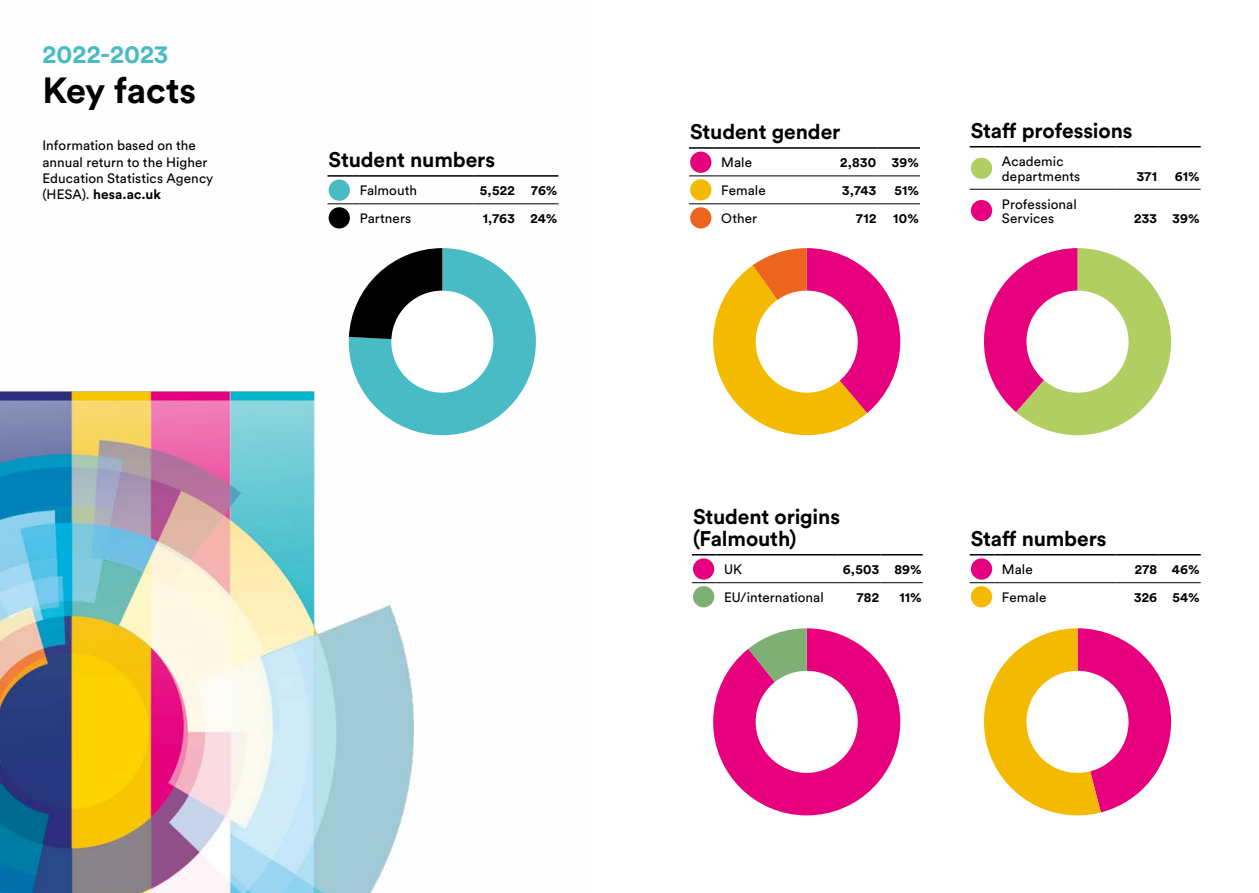
<style>
.page{position:relative;width:1259px;height:893px;background:#fff}
.page>*{position:absolute;margin:0;border:0;box-sizing:border-box;transform-origin:0 0}
.V_Large_Headings{font:700 36px "Circular Pro";letter-spacing:-.005em;color:#000}
.t1{font:700 25.5px "Circular Pro";letter-spacing:.005em;color:#48bbc4}
.t2{font:700 21px/22.6px "Circular Pro";letter-spacing:-.005em;color:#000}
.t3{font:13.5px/16.2px "Circular Pro";letter-spacing:.005em;color:#000}
.t4{font:700 13.5px "Circular Pro";letter-spacing:.02em;color:#000}
.s1{font-weight:700}
</style>
<div class="page">
<svg style="left:983px;top:628px;width:188px;height:188px"></svg>
<svg style="left:713px;top:628px;width:187px;height:187px"></svg>
<svg style="left:983px;top:248px;width:188px;height:187px"></svg>
<svg style="left:713px;top:248px;width:187px;height:188px"></svg>
<img style="left:0;top:175px;width:559px;height:718px">
<div style="left:349px;top:248px;width:187px;height:187px;background:#48bbc4;border-radius:93px"></div>
<svg style="left:349px;top:248px;width:93px;height:91px"></svg>
<svg style="left:327px;top:204px;width:31px;height:1px"></svg>
<hr style="left:358px;top:204px;width:115px;height:1px;background:#000">
<hr style="left:473px;top:204px;width:43px;height:1px;background:#000">
<hr style="left:516px;top:204px;width:42px;height:1px;background:#000">
<hr style="left:327px;top:175px;width:25px;height:2px;background:#000">
<svg style="left:352px;top:175px;width:6px;height:2px"></svg>
<hr style="left:358px;top:175px;width:115px;height:2px;background:#000">
<hr style="left:473px;top:175px;width:43px;height:2px;background:#000">
<hr style="left:516px;top:175px;width:42px;height:2px;background:#000">
<div style="left:329px;top:179px;width:21px;height:22px;background:#48bbc4;border-radius:50%"></div>
<div style="left:329px;top:207px;width:21px;height:21px;background:#000;border-radius:50%"></div>
<hr style="left:689px;top:147px;width:24px;height:2px;background:#000">
<svg style="left:713px;top:147px;width:7px;height:2px"></svg>
<hr style="left:720px;top:147px;width:115px;height:2px;background:#000">
<hr style="left:835px;top:147px;width:42px;height:2px;background:#000">
<hr style="left:877px;top:147px;width:43px;height:2px;background:#000">
<svg style="left:689px;top:176px;width:31px;height:1px"></svg>
<hr style="left:720px;top:176px;width:115px;height:1px;background:#000">
<hr style="left:835px;top:176px;width:42px;height:1px;background:#000">
<hr style="left:877px;top:176px;width:43px;height:1px;background:#000">
<svg style="left:689px;top:204px;width:31px;height:1px"></svg>
<hr style="left:720px;top:204px;width:115px;height:1px;background:#000">
<hr style="left:835px;top:204px;width:42px;height:1px;background:#000">
<hr style="left:877px;top:204px;width:43px;height:1px;background:#000">
<div style="left:690px;top:152px;width:21px;height:21px;background:#e6007d;border-radius:50%"></div>
<div style="left:690px;top:179px;width:21px;height:21px;background:#f3ba00;border-radius:50%"></div>
<div style="left:690px;top:207px;width:21px;height:21px;background:#ec641d;border-radius:50%"></div>
<svg style="left:692px;top:554px;width:31px;height:1px"></svg>
<hr style="left:723px;top:554px;width:114px;height:1px;background:#000">
<hr style="left:837px;top:554px;width:43px;height:1px;background:#000">
<hr style="left:880px;top:554px;width:43px;height:1px;background:#000">
<svg style="left:692px;top:582px;width:31px;height:1px"></svg>
<hr style="left:723px;top:582px;width:114px;height:1px;background:#000">
<hr style="left:837px;top:582px;width:43px;height:1px;background:#000">
<hr style="left:880px;top:582px;width:43px;height:1px;background:#000">
<div style="left:693px;top:558px;width:21px;height:22px;background:#e6007d;border-radius:50%"></div>
<div style="left:693px;top:586px;width:21px;height:21px;background:#7eaf75;border-radius:50%"></div>
<svg style="left:969px;top:146px;width:31px;height:1px"></svg>
<hr style="left:1000px;top:146px;width:115px;height:1px;background:#000">
<hr style="left:1115px;top:146px;width:43px;height:1px;background:#000">
<hr style="left:1158px;top:146px;width:42px;height:1px;background:#000">
<svg style="left:969px;top:189px;width:31px;height:1px"></svg>
<hr style="left:1000px;top:189px;width:115px;height:1px;background:#000">
<hr style="left:1115px;top:189px;width:43px;height:1px;background:#000">
<hr style="left:1158px;top:189px;width:42px;height:1px;background:#000">
<div style="left:971px;top:158px;width:21px;height:21px;background:#b0ce62;border-radius:50%"></div>
<div style="left:971px;top:200px;width:21px;height:21px;background:#e6007d;border-radius:50%"></div>
<svg style="left:969px;top:554px;width:31px;height:1px"></svg>
<hr style="left:1000px;top:554px;width:115px;height:1px;background:#000">
<hr style="left:1115px;top:554px;width:43px;height:1px;background:#000">
<hr style="left:1158px;top:554px;width:42px;height:1px;background:#000">
<svg style="left:969px;top:582px;width:31px;height:1px"></svg>
<hr style="left:1000px;top:582px;width:115px;height:1px;background:#000">
<hr style="left:1115px;top:582px;width:43px;height:1px;background:#000">
<hr style="left:1158px;top:582px;width:42px;height:1px;background:#000">
<div style="left:971px;top:558px;width:21px;height:22px;background:#e6007d;border-radius:50%"></div>
<div style="left:971px;top:586px;width:21px;height:21px;background:#f3ba00;border-radius:50%"></div>
<div style="left:391px;top:291px;width:102px;height:102px;background:#fff;border-radius:50%"></div>
<div style="left:755px;top:291px;width:102px;height:102px;background:#fff;border-radius:50%"></div>
<div style="left:755px;top:671px;width:102px;height:102px;background:#fff;border-radius:50%"></div>
<div style="left:1026px;top:291px;width:102px;height:102px;background:#fff;border-radius:50%"></div>
<div style="left:1026px;top:671px;width:102px;height:102px;background:#fff;border-radius:50%"></div>
<p class="t1" style="left:43px;top:37px;width:127px">2022-2023</p>
<p class="V_Large_Headings" style="left:43px;top:66px;width:155px">Key facts</p>
<p class="t3" style="left:43px;top:137px;width:172px">Information based on the annual return to the Higher<br>Education Statistics Agency (HESA). <span class="s1">hesa.ac.uk</span></p>
<p class="t2" style="left:329px;top:148px;width:168px">Student numbers</p>
<p class="t3" style="left:360px;top:182px;width:59px">Falmouth</p>
<p class="t4" style="left:480px;top:181px;width:36px">5,522</p>
<p class="t4" style="left:531px;top:181px;width:28px">76%</p>
<p class="t3" style="left:360px;top:210px;width:53px">Partners</p>
<p class="t4" style="left:483px;top:209px;width:34px">1,763</p>
<p class="t4" style="left:530px;top:209px;width:28px">24%</p>
<p class="t2" style="left:690px;top:120px;width:152px">Student gender</p>
<p class="t3" style="left:721px;top:154px;width:32px">Male</p>
<p class="t4" style="left:840px;top:153px;width:38px">2,830</p>
<p class="t4" style="left:891px;top:153px;width:29px">39%</p>
<p class="t3" style="left:721px;top:182px;width:46px">Female</p>
<p class="t4" style="left:842px;top:181px;width:36px">3,743</p>
<p class="t4" style="left:894px;top:181px;width:26px">51%</p>
<p class="t3" style="left:721px;top:210px;width:37px">Other</p>
<p class="t4" style="left:856px;top:209px;width:22px">712</p>
<p class="t4" style="left:893px;top:209px;width:27px">10%</p>
<p class="t2" style="left:971px;top:119px;width:163px">Staff professions</p>
<p class="t3" style="left:1002px;top:154px;width:80px;line-height:14.5px">Academic departments</p>
<p class="t4" style="left:1136px;top:167px;width:22px">371</p>
<p class="t4" style="left:1175px;top:167px;width:26px">61%</p>
<p class="t3" style="left:1002px;top:196px;width:76px;line-height:14.5px">Professional<br>Services</p>
<p class="t4" style="left:1134px;top:209px;width:24px">233</p>
<p class="t4" style="left:1172px;top:209px;width:29px">39%</p>
<p class="t2" style="left:693px;top:504px;width:148px">Student origins (Falmouth)</p>
<p class="t3" style="left:724px;top:561px;width:20px">UK</p>
<p class="t4" style="left:843px;top:560px;width:38px">6,503</p>
<p class="t4" style="left:894px;top:560px;width:29px">89%</p>
<p class="t3" style="left:724px;top:589px;width:101px">EU/international</p>
<p class="t4" style="left:857px;top:588px;width:24px">782</p>
<p class="t4" style="left:899px;top:588px;width:24px">11%</p>
<p class="t2" style="left:971px;top:527px;width:137px">Staff numbers</p>
<p class="t3" style="left:1002px;top:561px;width:32px">Male</p>
<p class="t4" style="left:1134px;top:560px;width:24px">278</p>
<p class="t4" style="left:1172px;top:560px;width:29px">46%</p>
<p class="t3" style="left:1002px;top:589px;width:46px">Female</p>
<p class="t4" style="left:1134px;top:588px;width:25px">326</p>
<p class="t4" style="left:1172px;top:588px;width:29px">54%</p>
</div>
